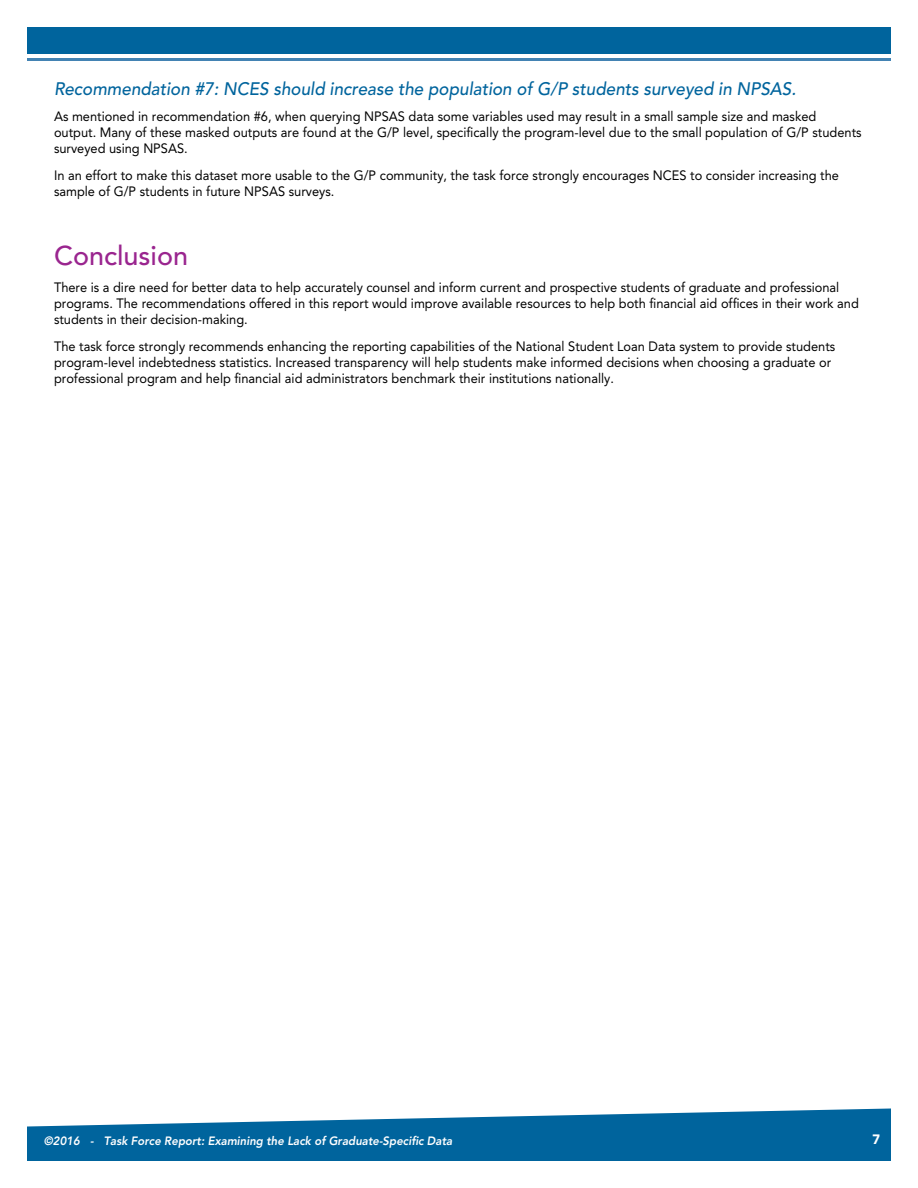
<style>
.page{position:relative;width:918px;height:1188px;background:#fff}
.page>*{position:absolute;margin:0;border:0;box-sizing:border-box;transform-origin:0 0}
.t1{font:500 27px "Avenir LT Std";color:#9a258f}
.t2{font:italic 500 18px "Avenir LT Std";color:#00649d;scale:.95 1}
.t3{font:13.5px/16.2px "Avenir LT Std";color:#000;scale:.95 1}
.t4{font:900 13.5px "Avenir LT Std";color:#fff;scale:.95 1}
.t5{font:italic 800 12px "Avenir LT Std";color:#fff;scale:.95 1}
</style>
<div class="page">
<div style="left:27px;top:27px;width:864px;height:27px;background:#00649d"></div>
<hr style="left:27px;top:58px;width:864px;height:3px;background:#4383b3">
<svg style="left:27px;top:1108px;width:864px;height:26px"></svg>
<div style="left:27px;top:1134px;width:864px;height:27px;background:#00649d"></div>
<h2 class="t2" style="left:54px;top:78px;width:783px">Recommendation #7: NCES should increase the population of G/P students surveyed in NPSAS.</h2>
<p class="t3" style="left:54px;top:108px;width:852px">As mentioned in recommendation #6, when querying NPSAS data some variables used may result in a small sample size and masked output. Many of these masked outputs are found at the G/P level, specifically the program-level due to the small population of G/P students surveyed using NPSAS.</p>
<p class="t3" style="left:54px;top:167px;width:828px">In an effort to make this dataset more usable to the G/P community, the task force strongly encourages NCES to consider increasing the sample of G/P students in future NPSAS surveys.</p>
<h1 class="t1" style="left:54px;top:240px;width:136px">Conclusion</h1>
<p class="t3" style="left:54px;top:279px;width:849px">There is a dire need for better data to help accurately counsel and inform current and prospective students of graduate and professional programs. The recommendations offered in this report would improve available resources to help both financial aid offices in their work and students in their decision-making.</p>
<p class="t3" style="left:54px;top:338px;width:824px">The task force strongly recommends enhancing the reporting capabilities of the National Student Loan Data system to provide students program-level indebtedness statistics. Increased transparency will help students make informed decisions when choosing a graduate or professional program and help financial aid administrators benchmark their institutions nationally.</p>
<p class="t5" style="left:44px;top:1133px;width:431px">©2016 - Task Force Report: Examining the Lack of Graduate-Specific Data</p>
<p class="t4" style="left:873px;top:1131px;width:9px">7</p>
</div>
